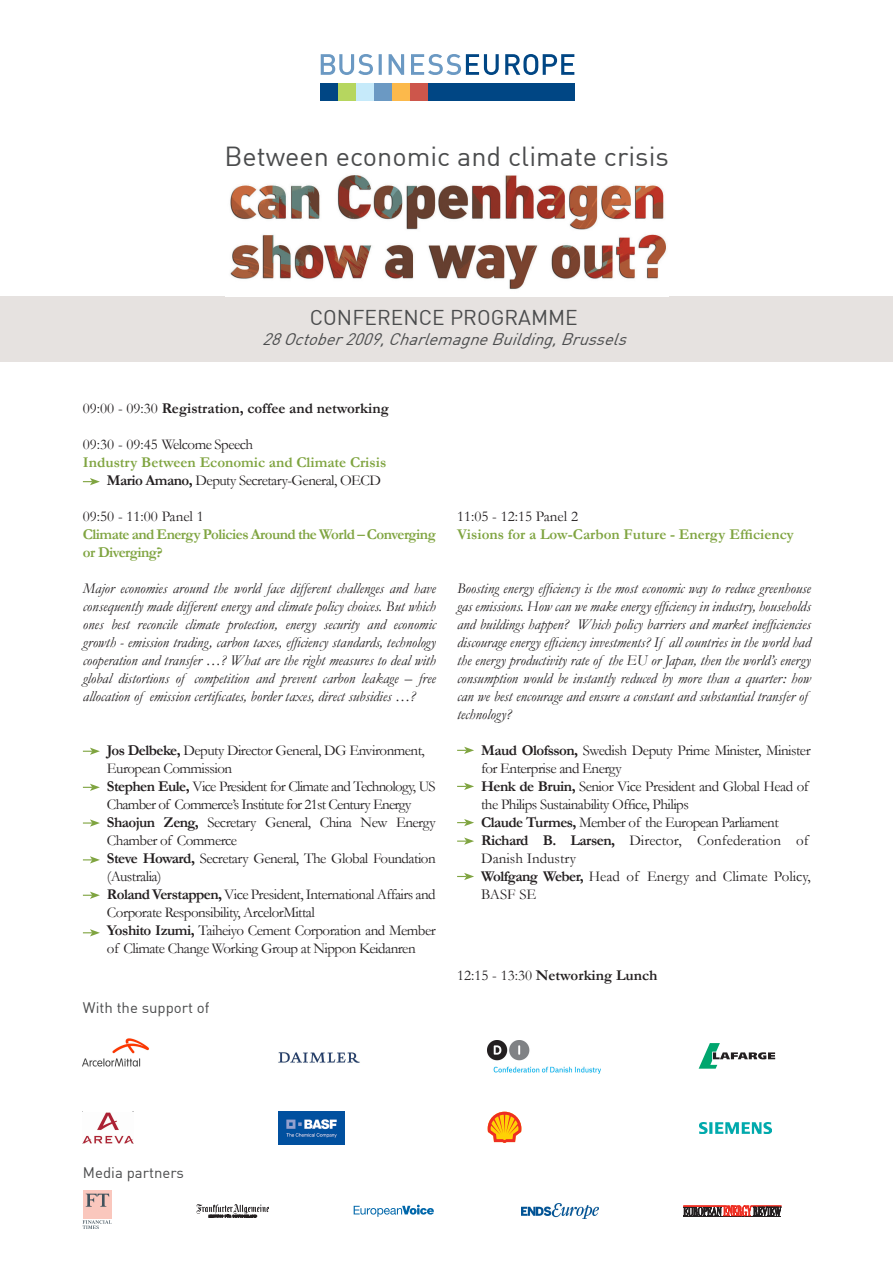
<style>
.page{position:relative;width:893px;height:1263px;background:#fff}
.page>*{position:absolute;margin:0;border:0;box-sizing:border-box;transform-origin:0 0}
.t1{font:27px "DIN";color:#4b4c4d}
.t2{font:21px "DIN";color:#4b4c4d}
.t3{font:italic 16.5px "DIN";color:#4b4c4d}
.t4{font:italic 15px/18px "Garamond";color:#231f20;text-align:justify}
.t5{font:15px/18px "Garamond";letter-spacing:-.035em;color:#231f20}
.t6{font:15px/18px "Garamond";color:#231f20}
.t7{font:700 15px "Garamond";color:#7fa440}
.t8{font:700 15px "Garamond";color:#231f20}
.t9{font:700 15px/18px "Garamond";letter-spacing:-.035em;color:#7fa440}
.t10{font:15px "DIN";color:#4b4c4d}
.s1{font-weight:400}
.s2{font-weight:700}
</style>
<div class="page">
<div style="left:0;top:297px;width:893px;height:65px;background:#e6e2e0"></div>
<div style="left:320px;top:83px;width:18px;height:18px;background:#004684"></div>
<div style="left:338px;top:83px;width:18px;height:18px;background:#b6d65f"></div>
<div style="left:356px;top:83px;width:18px;height:18px;background:#c6eafa"></div>
<div style="left:374px;top:83px;width:18px;height:18px;background:#6b99c3"></div>
<div style="left:392px;top:83px;width:18px;height:18px;background:#fcb94b"></div>
<div style="left:410px;top:83px;width:18px;height:18px;background:#cd564b"></div>
<div style="left:428px;top:83px;width:147px;height:18px;background:#004684"></div>
<svg style="left:321px;top:54px;width:253px;height:21px"></svg>
<img style="left:230px;top:175px;width:437px;height:115px">
<svg style="left:83px;top:747px;width:17px;height:8px"></svg>
<svg style="left:83px;top:478px;width:17px;height:7px"></svg>
<svg style="left:83px;top:784px;width:17px;height:7px"></svg>
<svg style="left:83px;top:819px;width:17px;height:8px"></svg>
<svg style="left:83px;top:856px;width:17px;height:7px"></svg>
<svg style="left:83px;top:891px;width:17px;height:8px"></svg>
<svg style="left:457px;top:747px;width:17px;height:7px"></svg>
<svg style="left:457px;top:783px;width:17px;height:7px"></svg>
<svg style="left:457px;top:819px;width:17px;height:7px"></svg>
<svg style="left:457px;top:837px;width:17px;height:8px"></svg>
<svg style="left:457px;top:873px;width:17px;height:7px"></svg>
<svg style="left:83px;top:929px;width:17px;height:7px"></svg>
<img style="left:82px;top:1038px;width:67px;height:29px">
<img style="left:487px;top:1040px;width:113px;height:33px">
<img style="left:278px;top:1052px;width:82px;height:11px">
<svg style="left:698px;top:1043px;width:78px;height:26px"></svg>
<img style="left:279px;top:1112px;width:65px;height:33px">
<img style="left:83px;top:1112px;width:50px;height:31px">
<svg style="left:487px;top:1111px;width:35px;height:32px"></svg>
<img style="left:699px;top:1122px;width:72px;height:11px">
<hr style="left:683px;top:1216px;width:98px;height:1px;background:#231f20">
<svg style="left:683px;top:1206px;width:98px;height:10px"></svg>
<img style="left:522px;top:1203px;width:76px;height:15px">
<svg style="left:354px;top:1205px;width:80px;height:12px"></svg>
<svg style="left:83px;top:1220px;width:29px;height:9px"></svg>
<div style="left:83px;top:1189px;width:28px;height:29px;background:#fac7bd"></div>
<svg style="left:86px;top:1194px;width:23px;height:13px"></svg>
<svg style="left:196px;top:1204px;width:73px;height:14px"></svg>
<p class="t1" style="left:225px;top:140px;width:446px">Between economic and climate crisis</p>
<p class="t2" style="left:310px;top:304px;width:269px">CONFERENCE PROGRAMME</p>
<p class="t3" style="left:262px;top:329px;width:372px">28October2009,CharlemagneBuilding,Brussels</p>
<p class="t8" style="left:83px;top:398px;width:307px"><span class="s1">09:00 - 09:30</span> Registration, coffee and networking</p>
<p class="t5" style="left:83px;top:435px;width:172px">09:30 - 09:45 Welcome Speech</p>
<p class="t7" style="left:83px;top:452px;width:305px">Industry Between Economic and Climate Crisis</p>
<p class="t5" style="left:107px;top:471px;width:276px"><span class="s2">Mario Amano,</span> Deputy Secretary-General, OECD</p>
<p class="t6" style="left:83px;top:507px;width:122px">09:50 - 11:00 Panel 1</p>
<p class="t9" style="left:83px;top:525px;width:354px">Climate and Energy Policies Around the World – Converging or Diverging?</p>
<p class="t4" style="left:83px;top:579px;width:354px">Major economies around the world face different challenges and have consequently made different energy and climate policy choices. But which ones best reconcile climate protection, energy security and economic growth - emission trading, carbon taxes, efficiency standards, technology cooperation and transfer …? What are the right measures to deal with global distortions of competition and prevent carbon leakage – free allocation of emission certificates, border taxes, direct subsidies …?</p>
<p class="t5" style="left:107px;top:741px;width:319px"><span class="s2">Jos Delbeke,</span> Deputy Director General, DG Environment,</p>
<p class="t5" style="left:107px;top:759px;width:127px">European Commission</p>
<p class="t5" style="left:107px;top:777px;width:330px"><span class="s2">Stephen Eule,</span> Vice President for Climate and Technology, US<br>Chamber of Commerce’s Institute for 21st Century Energy</p>
<p class="t5" style="left:107px;top:813px;width:330px"><span class="s2">Shaojun Zeng,</span> Secretary General, China New Energy<br>Chamber of Commerce</p>
<p class="t5" style="left:107px;top:849px;width:330px"><span class="s2">Steve Howard,</span> Secretary General, The Global Foundation (Australia)</p>
<p class="t5" style="left:107px;top:885px;width:330px"><span class="s2">Roland Verstappen,</span> Vice President, International Affairs and<br>Corporate Responsibility, ArcelorMittal</p>
<p class="t5" style="left:107px;top:921px;width:330px"><span class="s2">Yoshito Izumi,</span> Taiheiyo Cement Corporation and Member of Climate Change Working Group at Nippon Keidanren</p>
<p class="t10" style="left:83px;top:998px;width:128px">With the support of</p>
<p class="t6" style="left:457px;top:507px;width:122px">11:05 - 12:15 Panel 2</p>
<p class="t7" style="left:457px;top:524px;width:338px">Visions for a Low-Carbon Future - Energy Efficiency</p>
<p class="t4" style="left:457px;top:579px;width:355px;text-align:left">Boosting energy efficiency is the most economic way to reduce greenhouse gas emissions. How can we make energy efficiency in industry, households and buildings happen? Which policy barriers and market inefficiencies discourage energy efficiency investments? If all countries in the world had the energy productivity rate of the EU or Japan, then the world’s energy consumption would be instantly reduced by more than a quarter: how can we best encourage and ensure a constant and substantial transfer of technology?</p>
<p class="t5" style="left:481px;top:741px;width:331px"><span class="s2">Maud Olofsson,</span> Swedish Deputy Prime Minister, Minister for Enterprise and Energy</p>
<p class="t5" style="left:481px;top:777px;width:329px"><span class="s2">Henk de Bruin,</span> Senior Vice President and Global Head of the Philips Sustainability Office, Philips</p>
<p class="t5" style="left:481px;top:813px;width:299px"><span class="s2">Claude Turmes,</span> Member of the European Parliament</p>
<p class="t6" style="left:481px;top:831px;width:329px"><span class="s2">Richard B. Larsen,</span> Director, Confederation of<br>Danish Industry</p>
<p class="t6" style="left:481px;top:867px;width:331px"><span class="s2">Wolfgang Weber,</span> Head of Energy and Climate Policy,<br>BASF SE</p>
<p class="t8" style="left:457px;top:965px;width:202px"><span class="s1">12:15 - 13:30</span> Networking Lunch</p>
<p class="t10" style="left:83px;top:1163px;width:103px">Media partners</p>
</div>
